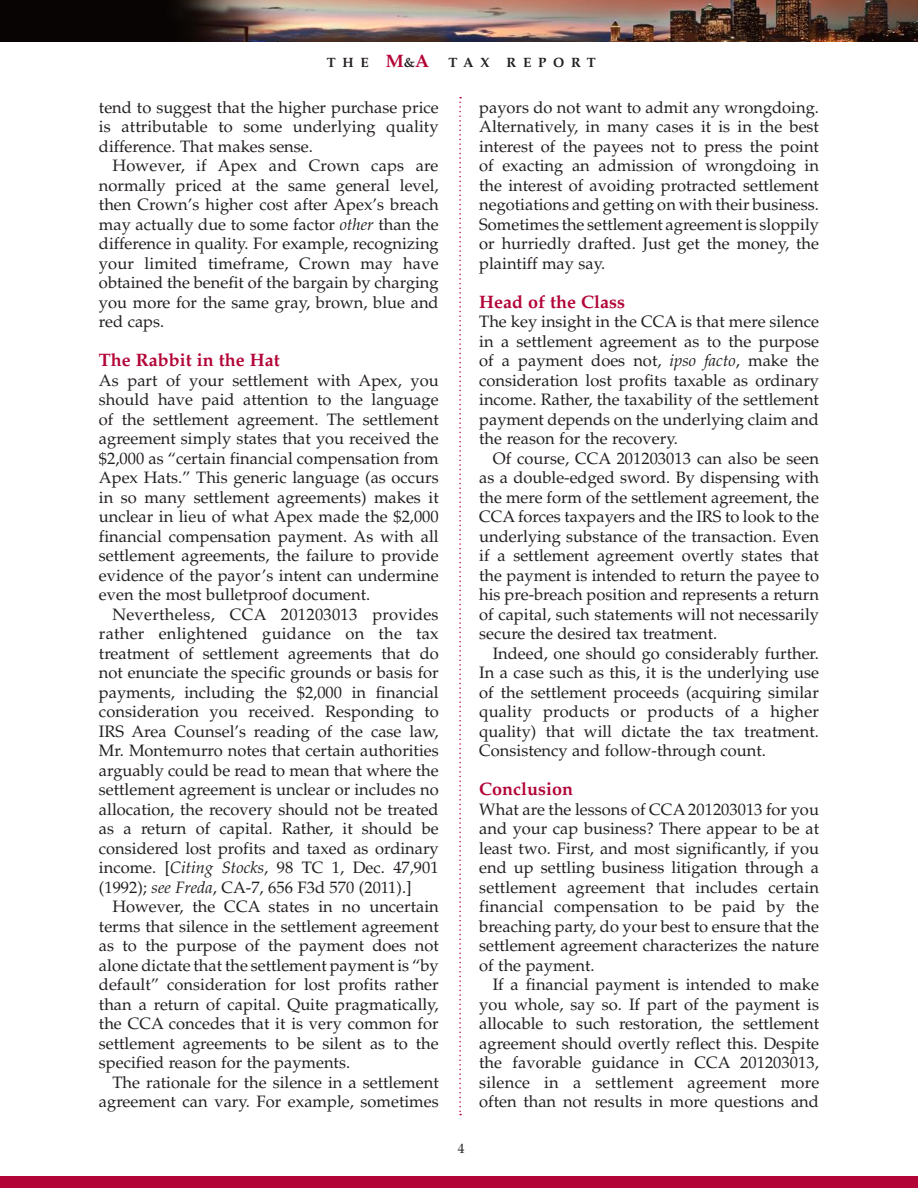
<style>
.page{position:relative;width:918px;height:1188px;background:#fff}
.page>*{position:absolute;margin:0;border:0;box-sizing:border-box;transform-origin:0 0}
.t1{font:700 18px "Palatino";color:#b30437}
.t2{font:16.5px/19.5px "Palatino";color:#231f20;text-align:justify}
.t3{font:700 13.5px "Palatino";color:#231f20}
.t4{font:13.5px "Palatino";color:#231f20}
.s1{font-size:18px;color:#b30437}
.s2{font-style:italic}
</style>
<div class="page">
<div style="left:0;top:1177px;width:918px;height:11px;background:#b30437"></div>
<img style="left:0;top:0;width:918px;height:42px">
<svg style="left:459px;top:97px;width:2px;height:1018px"></svg>
<p class="t3" style="left:327px;top:55px;width:30px">T he</p>
<p class="t3" style="left:386px;top:55px;width:105px"><span class="s1">M</span>&amp;<span class="s1">A</span> Ta x</p>
<p class="t3" style="left:507px;top:55px;width:32px">R eport</p>
<p class="t2" style="left:99px;top:97px;width:341px">tend to suggest that the higher purchase price is attributable to some underlying quality difference. That makes sense.</p>
<p class="t2" style="left:99px;top:156px;width:341px;text-indent:13px">However, if Apex and Crown caps are normally priced at the same general level, then Crown’s higher cost after Apex’s breach may actually due to some factor <span class="s2">other</span> than the difference in quality. For example, recognizing your limited timeframe, Crown may have obtained the benefit of the bargain by charging you more for the same gray, brown, blue and red caps.</p>
<p class="t1" style="left:99px;top:349px;width:182px">The Rabbit in the Hat</p>
<p class="t2" style="left:99px;top:370px;width:341px">As part of your settlement with Apex, you should have paid attention to the language of the settlement agreement. The settlement agreement simply states that you received the $2,000 as “certain financial compensation from Apex Hats.” This generic language (as occurs in so many settlement agreements) makes it unclear in lieu of what Apex made the $2,000 financial compensation payment. As with all settlement agreements, the failure to provide evidence of the payor’s intent can undermine even the most bulletproof document.</p>
<p class="t2" style="left:99px;top:604px;width:341px;text-indent:13px">Nevertheless, CCA 201203013 provides rather enlightened guidance on the tax treatment of settlement agreements that do not enunciate the specific grounds or basis for payments, including the $2,000 in financial consideration you received. Responding to IRS Area Counsel’s reading of the case law, Mr. Montemurro notes that certain authorities arguably could be read to mean that where the settlement agreement is unclear or includes no allocation, the recovery should not be treated as a return of capital. Rather, it should be considered lost profits and taxed as ordinary income. [<span class="s2">Citing Stocks</span>, 98 TC 1, Dec. 47,901 (1992); <span class="s2">see Freda</span>, CA-7, 656 F3d 570 (2011).]</p>
<p class="t2" style="left:99px;top:897px;width:341px;text-indent:13px">However, the CCA states in no uncertain terms that silence in the settlement agreement as to the purpose of the payment does not alone dictate that the settlement payment is “by default” consideration for lost profits rather than a return of capital. Quite pragmatically, the CCA concedes that it is very common for settlement agreements to be silent as to the specified reason for the payments.</p>
<p class="t2" style="left:99px;top:1073px;width:341px;text-align:right">The rationale for the silence in a settlement agreement can vary. For example, sometimes</p>
<p class="t4" style="left:458px;top:1140px;width:8px">4</p>
<p class="t2" style="left:479px;top:98px;width:341px">payors do not want to admit any wrongdoing.<br>Alternatively, in many cases it is in the best interest of the payees not to press the point of exacting an admission of wrongdoing in the interest of avoiding protracted settlement negotiations and getting on with their business.<br>Sometimes the settlement agreement is sloppily or hurriedly drafted. Just get the money, the plaintiff may say.</p>
<p class="t1" style="left:479px;top:291px;width:147px">Head of the Class</p>
<p class="t2" style="left:479px;top:312px;width:341px">The key insight in the CCA is that mere silence in a settlement agreement as to the purpose of a payment does not, <span class="s2">ipso facto</span>, make the consideration lost profits taxable as ordinary income. Rather, the taxability of the settlement payment depends on the underlying claim and the reason for the recovery.</p>
<p class="t2" style="left:479px;top:448px;width:341px;text-indent:13px">Of course, CCA 201203013 can also be seen as a double-edged sword. By dispensing with the mere form of the settlement agreement, the CCA forces taxpayers and the IRS to look to the underlying substance of the transaction. Even if a settlement agreement overtly states that the payment is intended to return the payee to his pre-breach position and represents a return of capital, such statements will not necessarily secure the desired tax treatment.</p>
<p class="t2" style="left:479px;top:643px;width:341px;text-indent:13px">Indeed, one should go considerably further.<br>In a case such as this, it is the underlying use of the settlement proceeds (acquiring similar quality products or products of a higher quality) that will dictate the tax treatment.<br>Consistency and follow-through count.</p>
<p class="t1" style="left:479px;top:778px;width:95px">Conclusion</p>
<p class="t2" style="left:479px;top:799px;width:341px">What are the lessons of CCA 201203013 for you and your cap business? There appear to be at least two. First, and most significantly, if you end up settling business litigation through a settlement agreement that includes certain financial compensation to be paid by the breaching party, do your best to ensure that the settlement agreement characterizes the nature of the payment.</p>
<p class="t2" style="left:479px;top:975px;width:341px;text-indent:13px">If a financial payment is intended to make you whole, say so. If part of the payment is allocable to such restoration, the settlement agreement should overtly reflect this. Despite the favorable guidance in CCA 201203013, silence in a settlement agreement more often than not results in more questions and</p>
</div>
